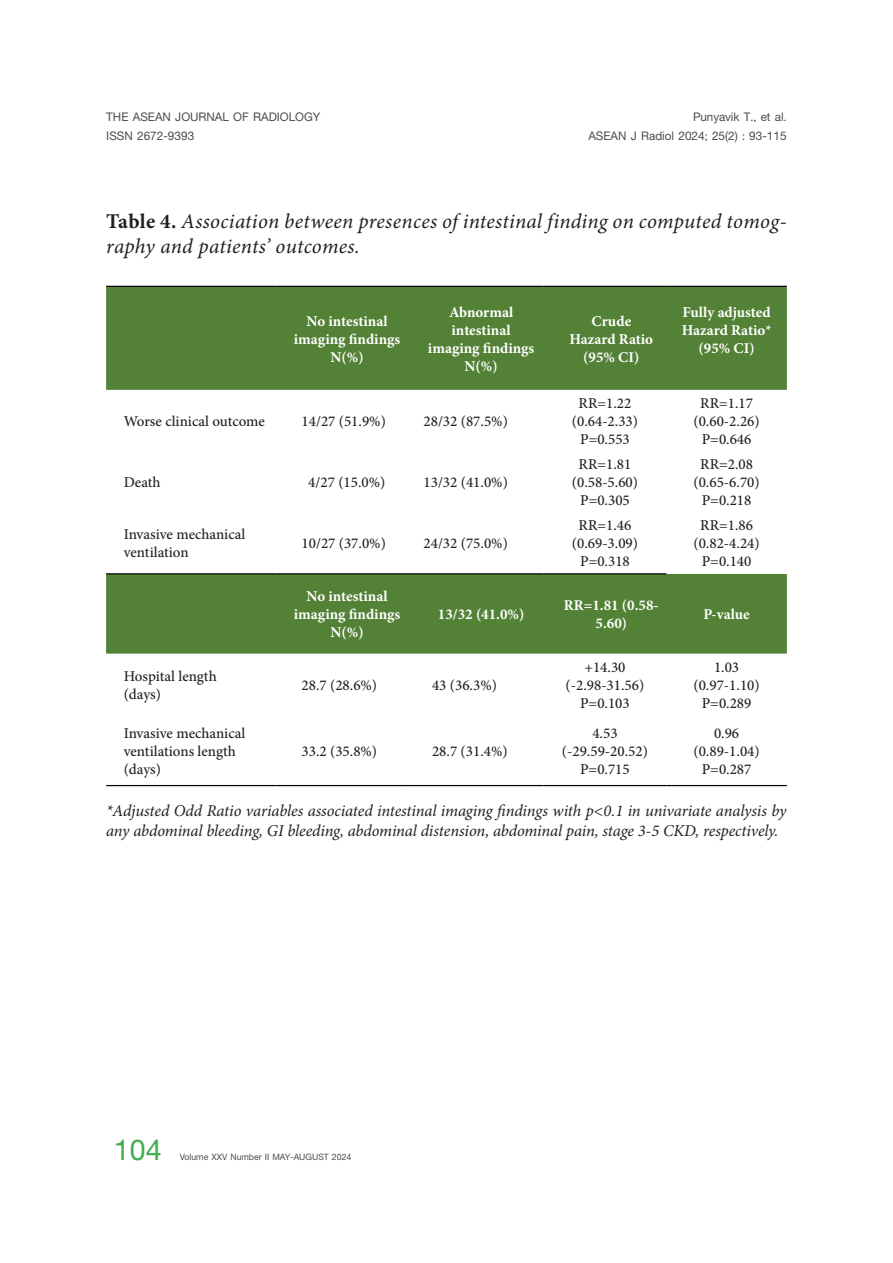
<style>
.page{position:relative;width:893px;height:1263px;background:#fff}
.page>*{position:absolute;margin:0;border:0;box-sizing:border-box;transform-origin:0 0}
.t1{font:700 43.5px "PSL Kanda Pro";color:#40ae49}
.t2{font:italic 21px/25.2px "Minion Pro";letter-spacing:.01em;color:#231f20}
.t3{font:700 18px/18.9px "PSL Kanda Pro";color:#4b4c4d;text-align:right}
.t4{font:italic 16.5px/19.8px "Minion Pro";letter-spacing:-.01em;color:#231f20}
.t5{font:500 15px/18px "Minion Pro";color:#231f20;text-align:center}
.t6{font:700 15px/18px "Minion Pro";color:#fff;text-align:center}
.t7{font:700 13.35px "PSL Kanda Pro";color:#4b4c4d}
.s1{color:#4d4e4f}
.s2{font-weight:700;font-style:normal}
</style>
<div class="page">
<div style="left:106px;top:287px;width:681px;height:103px;background:#538136"></div>
<div style="left:106px;top:573px;width:681px;height:81px;background:#538136"></div>
<hr style="left:106px;top:286px;width:169px;height:1px;background:#000">
<hr style="left:275px;top:286px;width:131px;height:1px;background:#000">
<hr style="left:406px;top:286px;width:138px;height:1px;background:#000">
<hr style="left:544px;top:286px;width:122px;height:1px;background:#000">
<hr style="left:666px;top:286px;width:121px;height:1px;background:#000">
<hr style="left:106px;top:573px;width:169px;height:1px;background:#000">
<hr style="left:275px;top:573px;width:131px;height:1px;background:#000">
<hr style="left:406px;top:573px;width:138px;height:1px;background:#000">
<hr style="left:544px;top:573px;width:122px;height:1px;background:#000">
<hr style="left:106px;top:785px;width:169px;height:1px;background:#000">
<hr style="left:275px;top:785px;width:131px;height:1px;background:#000">
<hr style="left:406px;top:785px;width:138px;height:1px;background:#000">
<hr style="left:544px;top:785px;width:122px;height:1px;background:#000">
<hr style="left:666px;top:785px;width:121px;height:1px;background:#000">
<p class="t3" style="left:106px;top:107px;width:216px">THE ASEAN JOURNAL OF RADIOLOGY</p>
<p class="t3" style="left:106px;top:126px;width:89px">ISSN 2672-9393</p>
<p class="t3" style="left:588px;top:107px;width:200px">Punyavik T., e<span class="s1">t al.<br></span>ASEAN J Radiol 2024; 25(2) : 93-115</p>
<h2 class="t2" style="left:106px;top:209px;width:682px"><span class="s2">Table 4.</span> Association between presences of intestinal finding on computed tomog&shy;raphy and patients’ outcomes.</h2>
<p class="t6" style="left:294px;top:312px;width:108px">No intestinal imaging findings<br>N(%)</p>
<p class="t6" style="left:428px;top:303px;width:108px">Abnormal intestinal imaging findings<br>N(%)</p>
<p class="t6" style="left:569px;top:312px;width:85px">Crude<br>Hazard Ratio (95% CI)</p>
<p class="t6" style="left:682px;top:303px;width:91px">Fully adjusted<br>Hazard Ratio* (95% CI)</p>
<p class="t5" style="left:124px;top:412px;width:143px">Worse clinical outcome</p>
<p class="t5" style="left:302px;top:412px;width:86px">14/27 (51.9%)</p>
<p class="t5" style="left:424px;top:412px;width:86px">28/32 (87.5%)</p>
<p class="t5" style="left:124px;top:473px;width:38px">Death</p>
<p class="t5" style="left:308px;top:473px;width:79px">4/27 (15.0%)</p>
<p class="t5" style="left:424px;top:473px;width:86px">13/32 (41.0%)</p>
<p class="t5" style="left:124px;top:526px;width:123px;text-align:left">Invasive mechanical ventilation</p>
<p class="t5" style="left:302px;top:535px;width:86px">10/27 (37.0%)</p>
<p class="t5" style="left:424px;top:535px;width:86px">24/32 (75.0%)</p>
<p class="t5" style="left:572px;top:394px;width:68px">RR=1.22 (0.64-2.33)<br>P=0.553</p>
<p class="t5" style="left:693px;top:394px;width:68px">RR=1.17 (0.60-2.26)<br>P=0.646</p>
<p class="t5" style="left:572px;top:455px;width:68px">RR=1.81 (0.58-5.60)<br>P=0.305</p>
<p class="t5" style="left:693px;top:455px;width:68px">RR=2.08 (0.65-6.70)<br>P=0.218</p>
<p class="t5" style="left:572px;top:517px;width:68px">RR=1.46 (0.69-3.09)<br>P=0.318</p>
<p class="t5" style="left:693px;top:517px;width:68px">RR=1.86 (0.82-4.24)<br>P=0.140</p>
<p class="t6" style="left:294px;top:587px;width:108px">No intestinal imaging findings<br>N(%)</p>
<p class="t6" style="left:438px;top:605px;width:88px">13/32 (41.0%)</p>
<p class="t6" style="left:564px;top:596px;width:96px">RR=1.81 (0.58-<br>5.60)</p>
<p class="t6" style="left:703px;top:605px;width:48px">P-value</p>
<p class="t5" style="left:124px;top:667px;width:95px;text-align:left">Hospital length (days)</p>
<p class="t5" style="left:302px;top:676px;width:77px">28.7 (28.6%)</p>
<p class="t5" style="left:432px;top:676px;width:66px">43 (36.3%)</p>
<p class="t5" style="left:124px;top:724px;width:123px;text-align:left">Invasive mechanical ventilations length (days)</p>
<p class="t5" style="left:302px;top:742px;width:77px">33.2 (35.8%)</p>
<p class="t5" style="left:432px;top:742px;width:77px">28.7 (31.4%)</p>
<p class="t5" style="left:566px;top:658px;width:80px">+14.30 (-2.98-31.56)<br>P=0.103</p>
<p class="t5" style="left:693px;top:658px;width:68px">1.03 (0.97-1.10)<br>P=0.289</p>
<p class="t5" style="left:562px;top:724px;width:87px">4.53 (-29.59-20.52)<br>P=0.715</p>
<p class="t5" style="left:693px;top:724px;width:68px">0.96 (0.89-1.04)<br>P=0.287</p>
<p class="t4" style="left:106px;top:801px;width:682px">*Adjusted Odd Ratio variables associated intestinal imaging findings with p&lt;0.1 in univariate analysis by any abdominal bleeding, GI bleeding, abdominal distension, abdominal pain, stage 3-5 CKD, respectively.</p>
<h1 class="t1" style="left:114px;top:1125px;width:49px">104</h1>
<p class="t7" style="left:180px;top:1149px;width:173px">Volume XXV Number II MAY-AUGUST 2024</p>
</div>
